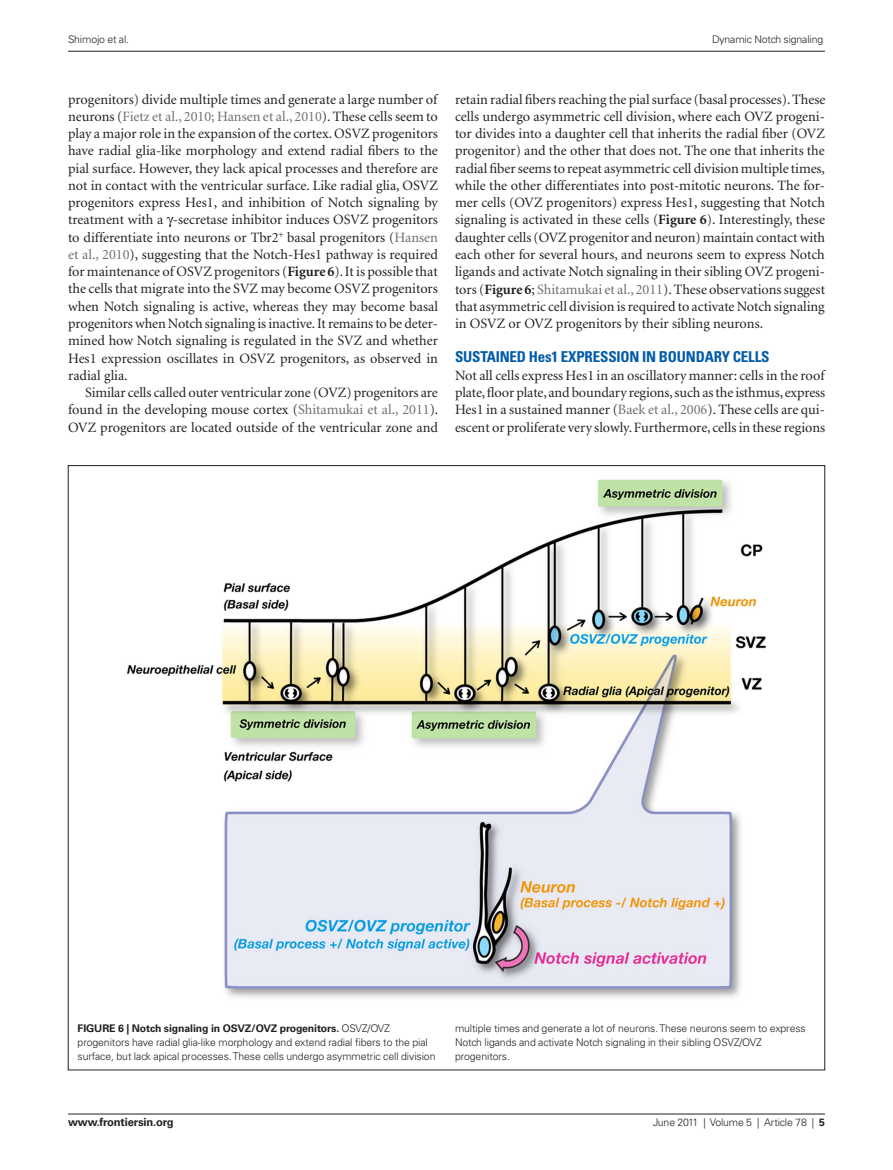
<style>
.page{position:relative;width:893px;height:1170px;background:#fff}
.page>*{position:absolute;margin:0;border:0;box-sizing:border-box;transform-origin:0 0}
.t1{font:700 condensed 15px "Univers";letter-spacing:-.01em;color:#015aaa}
.t2{font:14.25px/17.2px "Minion";color:#231f20;text-align:justify}
.t3{font:700 11.25px "Univers";letter-spacing:-.015em;color:#231f20}
.t4{font:300 10.5px/14.2px "Univers";letter-spacing:-.01em;color:#231f20}
.s1{color:#6c6d70}
.s2{font-weight:700}
</style>
<div class="page">
<img style="left:128px;top:479px;width:637px;height:519px">
<hr style="left:68px;top:1113px;width:757px;height:1px;background:#231f20">
<hr style="left:68px;top:51px;width:757px;height:1px;background:#231f20">
<p class="t4" style="left:68px;top:32px;width:63px">Shimojo et al.</p>
<p class="t4" style="left:712px;top:32px;width:113px">Dynamic Notch signaling</p>
<p class="t2" style="left:68px;top:91px;width:371px">progenitors) divide multiple times and generate a large number of neurons (<span class="s1">Fietz et al., 2010; Hansen et al., 2010</span>). These cells seem to play a major role in the expansion of the cortex. OSVZ progenitors have radial glia-like morphology and extend radial fibers to the pial surface. However, they lack apical processes and therefore are not in contact with the ventricular surface. Like radial glia, OSVZ progenitors express Hes1, and inhibition of Notch signaling by treatment with a -secretase inhibitor induces OSVZ progenitors to differentiate into neurons or Tbr2 basal progenitors (<span class="s1">Hansen et al., 2010</span>), suggesting that the Notch-Hes1 pathway is required for maintenance of OSVZ progenitors (<span class="s2">Figure 6</span>). It is possible that the cells that migrate into the SVZ may become OSVZ progenitors when Notch signaling is active, whereas they may become basal progenitors when Notch signaling is inactive. It remains to be deter&shy;mined how Notch signaling is regulated in the SVZ and whether Hes1 expression oscillates in OSVZ progenitors, as observed in radial glia.</p>
<p class="t2" style="left:68px;top:384px;width:372px;text-indent:17px">Similar cells called outer ventricular zone (OVZ) progenitors are found in the developing mouse cortex (<span class="s1">Shitamukai et al., 2011</span>).<br>OVZ progenitors are located outside of the ventricular zone and</p>
<p class="t2" style="left:455px;top:91px;width:372px">retain radial fibers reaching the pial surface (basal processes). These cells undergo asymmetric cell division, where each OVZ progeni&shy;tor divides into a daughter cell that inherits the radial fiber (OVZ progenitor) and the other that does not. The one that inherits the radial fiber seems to repeat asymmetric cell division multiple times, while the other differentiates into post-mitotic neurons. The for&shy;mer cells (OVZ progenitors) express Hes1, suggesting that Notch signaling is activated in these cells (<span class="s2">Figure 6</span>). Interestingly, these daughter cells (OVZ progenitor and neuron) maintain contact with each other for several hours, and neurons seem to express Notch ligands and activate Notch signaling in their sibling OVZ progeni&shy;tors (<span class="s2">Figure 6</span>; <span class="s1">Shitamukai et al., 2011</span>). These observations suggest that asymmetric cell division is required to activate Notch signaling in OSVZ or OVZ progenitors by their sibling neurons.</p>
<p class="t1" style="left:455px;top:348px;width:316px">SUSTAINED HES1 EXPRESSION IN BOUNDARY CELLS</p>
<p class="t2" style="left:455px;top:367px;width:372px">Not all cells express Hes1 in an oscillatory manner: cells in the roof plate, floor plate, and boundary regions, such as the isthmus, express Hes1 in a sustained manner (<span class="s1">Baek et al., 2006</span>). These cells are qui&shy;escent or proliferate very slowly. Furthermore, cells in these regions</p>
<p class="t4" style="left:78px;top:1020px;width:359px"><span class="s2">Figure 6 | Notch signaling in OSVZ/OVZ progenitors.</span> OSVZ/OVZ progenitors have radial glia-like morphology and extend radial fibers to the pial surface, but lack apical processes. These cells undergo asymmetric cell division</p>
<p class="t4" style="left:455px;top:1020px;width:352px">multiple times and generate a lot of neurons. These neurons seem to express<br>Notch ligands and activate Notch signaling in their sibling OSVZ/OVZ progenitors.</p>
<p class="t3" style="left:68px;top:1115px;width:107px">www.frontiersin.org</p>
<p class="t4" style="left:653px;top:1115px;width:173px">June 2011 | Volume 5 | Article 78 | <span class="s2">5</span></p>
</div>
